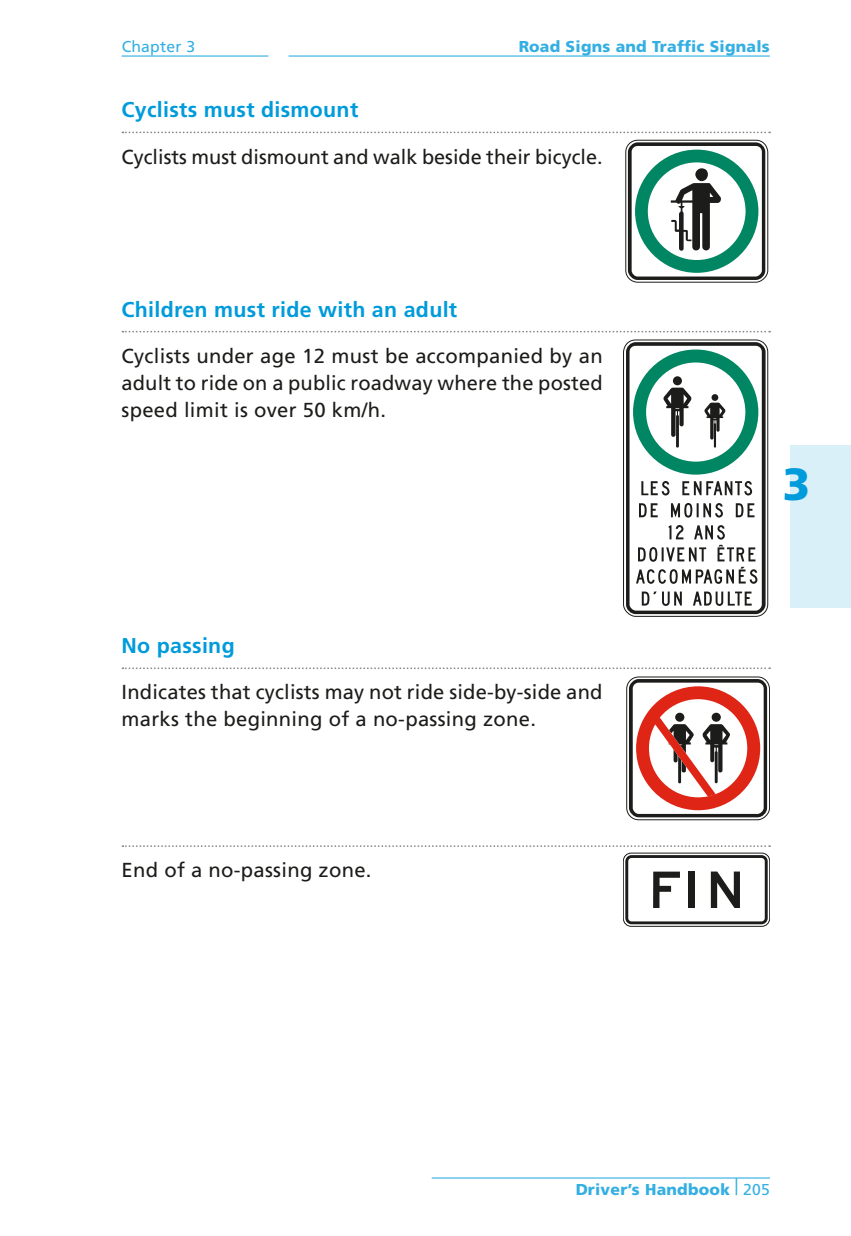
<style>
.page{position:relative;width:851px;height:1236px;background:#fff}
.page>*{position:absolute;margin:0;border:0;box-sizing:border-box;transform-origin:0 0}
.t1{font:900 45px "Frutiger LT Std";color:#009bdb}
.t2{font:700 21.38px "Frutiger LT Std";letter-spacing:.015em;color:#009bdb}
.t3{font:20.25px/27px "Frutiger LT Std";letter-spacing:.01em;color:#1c1c1a;text-align:justify}
.t4{font:900 15.75px "Frutiger LT Std";letter-spacing:.015em;color:#009bdb}
.t5{font:15.75px "Frutiger LT Std";letter-spacing:.015em;color:#009bdb}
.s1{font-weight:400}
</style>
<div class="page">
<hr style="left:122px;top:55px;width:146px;height:2px;background:#009bdb">
<hr style="left:288px;top:55px;width:482px;height:2px;background:#009bdb">
<div style="left:790px;top:446px;width:60px;height:162px;background:#d9f0f9"></div>
<hr style="left:431px;top:1177px;width:339px;height:1px;background:#009bdb">
<svg style="left:122px;top:131px;width:648px;height:2px"></svg>
<svg style="left:122px;top:331px;width:648px;height:1px"></svg>
<svg style="left:122px;top:667px;width:648px;height:2px"></svg>
<svg style="left:122px;top:845px;width:648px;height:1px"></svg>
<div style="left:625px;top:140px;width:143px;height:142px;border:1px solid #1c1c1a;border-radius:12px"></div>
<svg style="left:628px;top:142px;width:137px;height:138px"></svg>
<div style="left:623px;top:339px;width:145px;height:277px;border:1px solid #1c1c1a;border-radius:12px"></div>
<svg style="left:626px;top:342px;width:139px;height:272px"></svg>
<div style="left:626px;top:676px;width:144px;height:144px;border:1px solid #1c1c1a;border-radius:12px"></div>
<svg style="left:629px;top:679px;width:138px;height:138px"></svg>
<svg style="left:623px;top:853px;width:146px;height:73px"></svg>
<div style="left:623px;top:852px;width:147px;height:74px;border:1px solid #1c1c1a;border-radius:8px"></div>
<svg style="left:625px;top:855px;width:142px;height:69px"></svg>
<div style="left:628px;top:857px;width:136px;height:64px;background:#fff;border-radius:3px"></div>
<svg style="left:710px;top:871px;width:30px;height:36px"></svg>
<svg style="left:653px;top:871px;width:27px;height:36px"></svg>
<div style="left:688px;top:871px;width:6px;height:36px;background:#1c1c1a"></div>
<p class="t5" style="left:122px;top:38px;width:75px">Chapter 3</p>
<p class="t4" style="left:518px;top:37px;width:253px">Road Signs and Traffic Signals</p>
<p class="t2" style="left:122px;top:97px;width:238px">Cyclists must dismount</p>
<p class="t3" style="left:122px;top:143px;width:482px">Cyclists must dismount and walk beside their bicycle.</p>
<p class="t2" style="left:122px;top:296px;width:337px">Children must ride with an adult</p>
<p class="t3" style="left:122px;top:342px;width:482px">Cyclists under age 12 must be accompanied by an adult to ride on a public roadway where the posted speed limit is over 50 km/h.</p>
<h1 class="t1" style="left:782px;top:457px;width:29px">3</h1>
<p class="t2" style="left:122px;top:633px;width:115px">No passing</p>
<p class="t3" style="left:122px;top:679px;width:482px">Indicates that cyclists may not ride side-by-side and marks the beginning of a no-passing zone.</p>
<p class="t3" style="left:122px;top:856px;width:251px">End of a no-passing zone.</p>
<p class="t4" style="left:575px;top:1180px;width:196px">Driver’s Handbook <sup>|</sup> <span class="s1">205</span></p>
</div>
